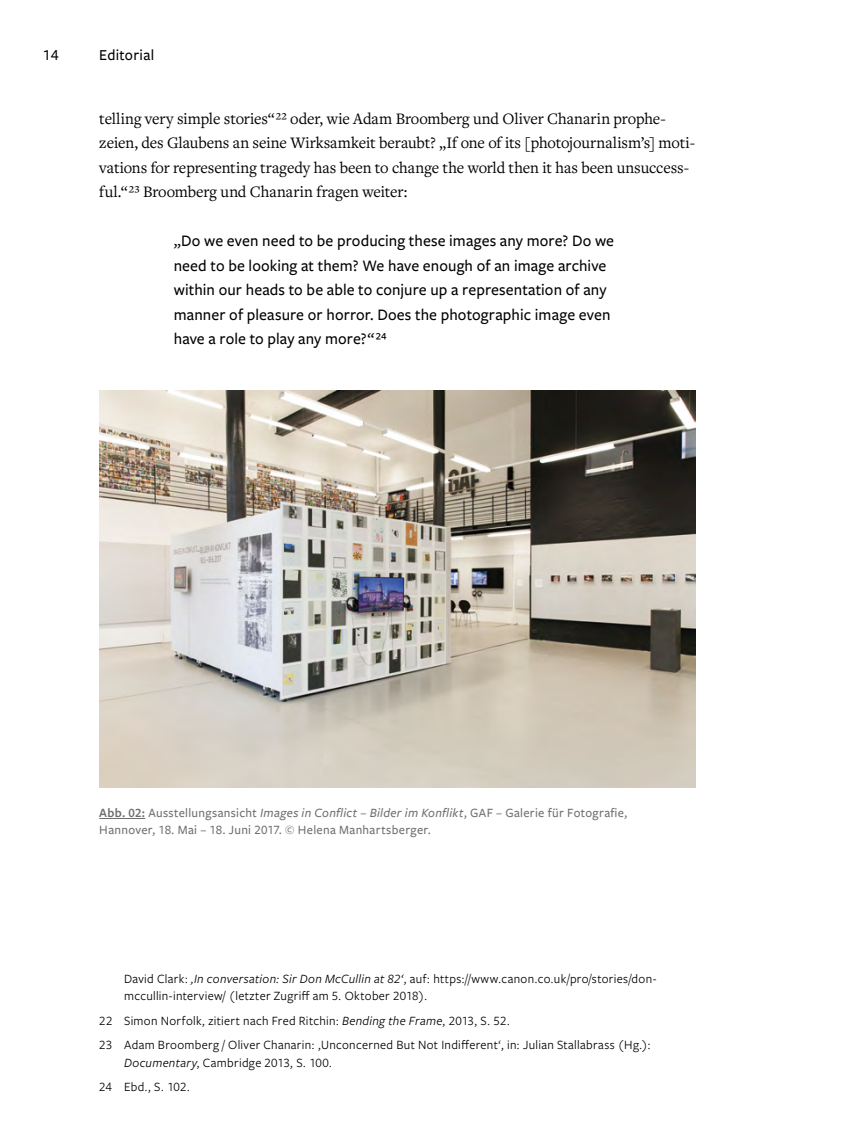
<style>
.page{position:relative;width:844px;height:1141px;background:#fff}
.page>*{position:absolute;margin:0;border:0;box-sizing:border-box;transform-origin:0 0}
.Fliesstext_Erste_Zei{font:16.62px/24.5px "Freight Text Pro";letter-spacing:-.005em;color:#000}
.Zitat{font:500 16.62px/24.5px "Freight Sans Pro";letter-spacing:.005em;color:#000}
.t1{font:500 15.75px "Freight Sans Pro";letter-spacing:.02em;color:#000}
.Fussnote{font:13.12px/17.5px "Freight Sans Pro";letter-spacing:.025em;color:#000}
.Abbildung{font:500 13.12px/17.5px "Freight Sans Pro";letter-spacing:.025em;color:#6f6f6e}
.s1{font-weight:600}
.s2{font-style:italic}
</style>
<div class="page">
<img style="left:99px;top:391px;width:595px;height:397px">
<svg style="left:99px;top:818px;width:46px;height:1px"></svg>
<p class="t1" style="left:43px;top:44px;width:18px">14</p>
<p class="t1" style="left:99px;top:44px;width:56px">Editorial</p>
<p class="Fliesstext_Erste_Zei" style="left:99px;top:106px;width:597px">telling very simple stories“ 22 oder, wie Adam Broomberg und Oliver Chanarin prophe&shy;zeien, des Glaubens an seine Wirksamkeit beraubt? „If one of its [photojournalism’s] moti&shy;vations for representing tragedy has been to change the world then it has been unsuccess&shy;ful.“ 23 Broomberg und Chanarin fragen weiter:</p>
<p class="Zitat" style="left:174px;top:228px;width:441px">„Do we even need to be producing these images any more? Do we need to be looking at them? We have enough of an image archive within our heads to be able to conjure up a representation of any manner of pleasure or horror. Does the photographic image even have a role to play any more?“ 24</p>
<p class="Abbildung" style="left:99px;top:803px;width:529px"><span class="s1">Abb. 02:</span> Ausstellungsansicht <span class="s2">Images in Conflict – Bilder im Konflikt</span>, GAF – Galerie für Fotografie,<br>Hannover, 18. Mai – 18. Juni 2017. © Helena Manhartsberger.</p>
<p class="Fussnote" style="left:124px;top:969px;width:533px">David Clark: <span class="s2">‚In conversation: Sir Don McCullin at 82‘</span>, auf: https://www.canon.co.uk/pro/stories/don&shy;mccullin-interview/ (letzter Zugriff am 5. Oktober 2018).</p>
<p class="Fussnote" style="left:99px;top:1011px;width:412px">22 Simon Norfolk, zitiert nach Fred Ritchin: <span class="s2">Bending the Frame</span>, 2013, S. 52.</p>
<p class="Fussnote" style="left:124px;top:1036px;width:528px;text-indent:-25px">23 Adam Broomberg / Oliver Chanarin: ,Unconcerned But Not Indifferent‘, in: Julian Stallabrass (Hg.):<br><span class="s2">Documentary</span>, Cambridge 2013, S. 100.</p>
<p class="Fussnote" style="left:99px;top:1078px;width:92px">24 Ebd., S. 102.</p>
</div>
